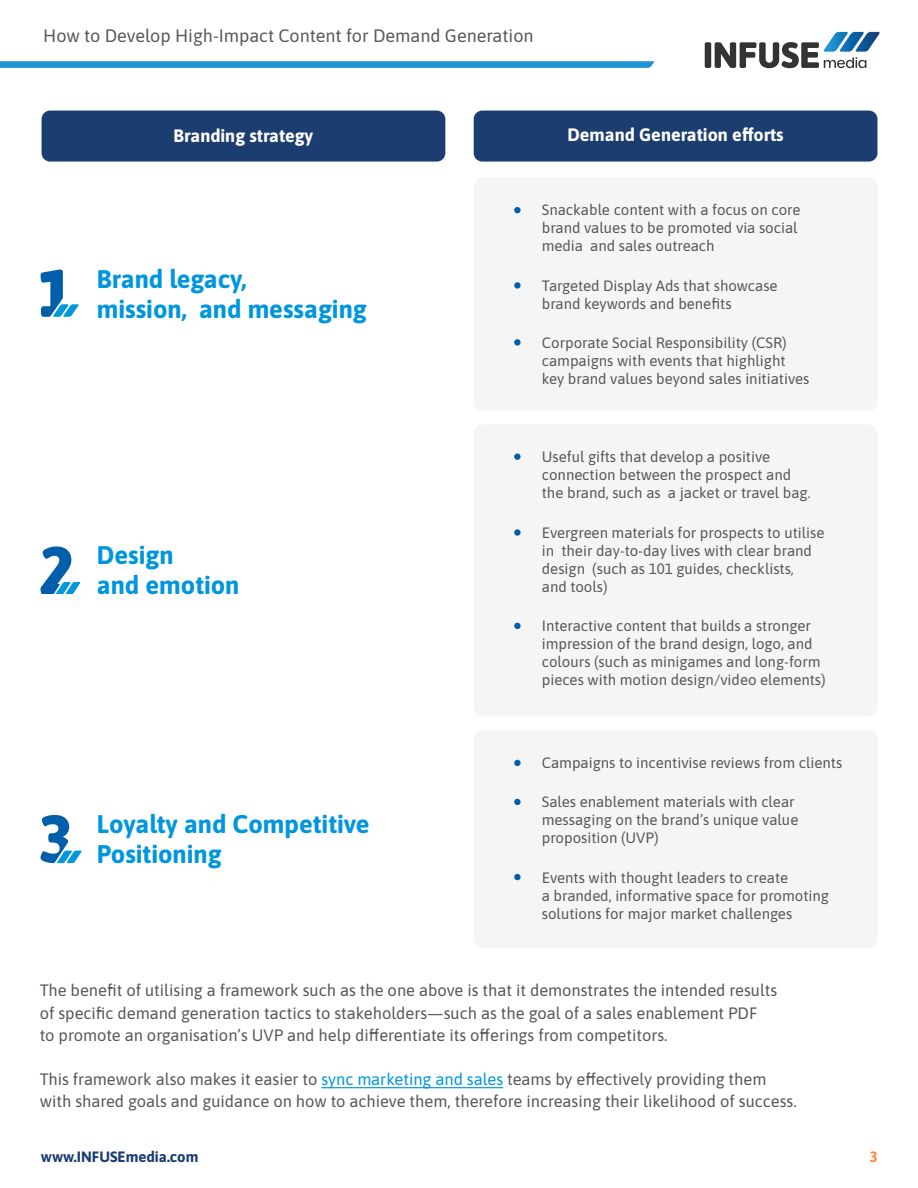
<style>
.page{position:relative;width:918px;height:1188px;background:#fff}
.page>*{position:absolute;margin:0;border:0;box-sizing:border-box;transform-origin:0 0}
.t1{font:700 25.5px/30px "Asap";color:#0096de}
.t2{font:18px "Asap";color:#585856}
.t3{font:700 18px "Asap";color:#fff}
.t4{font:16.5px/22.5px "Asap";color:#575756}
.t5{font:15px/18px "Asap";color:#575756}
.t6{font:700 15px "Asap";color:#1c3d70}
.t7{font:700 15px "Asap";color:#fe8636}
.s1{color:#0096de}
</style>
<div class="page">
<svg style="left:0;top:61px;width:655px;height:7px;background:#2b98d4"></svg>
<div style="left:42px;top:111px;width:403px;height:51px;background:#1c3d70;border-radius:9px"></div>
<div style="left:474px;top:178px;width:403px;height:233px;background:#f5f5f5;border-radius:9px"></div>
<div style="left:474px;top:730px;width:403px;height:218px;background:#f5f5f5;border-radius:9px"></div>
<div style="left:474px;top:425px;width:403px;height:291px;background:#f5f5f5;border-radius:9px"></div>
<div style="left:474px;top:111px;width:403px;height:51px;background:#1c3d70;border-radius:9px"></div>
<svg style="left:41px;top:269px;width:38px;height:48px"></svg>
<div style="left:514px;top:207px;width:7px;height:6px;background:#005eab;border-radius:50%"></div>
<div style="left:514px;top:760px;width:7px;height:6px;background:#005eab;border-radius:50%"></div>
<svg style="left:514px;top:282px;width:7px;height:7px"></svg>
<div style="left:514px;top:799px;width:7px;height:6px;background:#005eab;border-radius:50%"></div>
<svg style="left:514px;top:529px;width:7px;height:7px"></svg>
<div style="left:514px;top:453px;width:7px;height:7px;background:#005eab;border-radius:50%"></div>
<svg style="left:514px;top:339px;width:7px;height:7px"></svg>
<div style="left:514px;top:874px;width:7px;height:6px;background:#005eab;border-radius:50%"></div>
<div style="left:514px;top:623px;width:7px;height:6px;background:#005eab;border-radius:50%"></div>
<svg style="left:40px;top:546px;width:40px;height:48px"></svg>
<svg style="left:41px;top:815px;width:41px;height:48px"></svg>
<hr style="left:321px;top:1087px;width:182px;height:1px;background:#0096de">
<svg style="left:705px;top:32px;width:175px;height:36px"></svg>
<p class="t2" style="left:43px;top:23px;width:492px">How to Develop High-Impact Content for Demand Generation</p>
<p class="t3" style="left:174px;top:123px;width:141px">Branding strategy</p>
<p class="t3" style="left:567px;top:122px;width:218px">Demand Generation efforts</p>
<h1 class="t1" style="left:97px;top:262px;width:271px">Brand legacy,<br>mission, and messaging</h1>
<h1 class="t1" style="left:97px;top:539px;width:144px">Design<br>and emotion</h1>
<h1 class="t1" style="left:97px;top:807px;width:274px">Loyalty and Competitive<br>Positioning</h1>
<p class="t5" style="left:542px;top:200px;width:260px">Snackable content with a focus on core brand values to be promoted via social media and sales outreach</p>
<p class="t5" style="left:542px;top:275px;width:237px">Targeted Display Ads that showcase brand keywords and benefits</p>
<p class="t5" style="left:542px;top:333px;width:269px">Corporate Social Responsibility (CSR) campaigns with events that highlight key brand values beyond sales initiatives</p>
<p class="t5" style="left:542px;top:447px;width:270px">Useful gifts that develop a positive connection between the prospect and the brand, such as a jacket or travel bag.</p>
<p class="t5" style="left:542px;top:522px;width:284px">Evergreen materials for prospects to utilise in their day-to-day lives with clear brand design (such as 101 guides, checklists,<br>and tools)</p>
<p class="t5" style="left:542px;top:616px;width:285px">Interactive content that builds a stronger impression of the brand design, logo, and colours (such as minigames and long-form pieces with motion design/video elements)</p>
<p class="t5" style="left:542px;top:753px;width:302px">Campaigns to incentivise reviews from clients</p>
<p class="t5" style="left:542px;top:792px;width:258px">Sales enablement materials with clear messaging on the brand’s unique value proposition (UVP)</p>
<p class="t5" style="left:542px;top:867px;width:289px">Events with thought leaders to create<br>a branded, informative space for promoting solutions for major market challenges</p>
<p class="t4" style="left:40px;top:978px;width:739px">The benefit of utilising a framework such as the one above is that it demonstrates the intended results of specific demand generation tactics to stakeholders—such as the goal of a sales enablement PDF<br>to promote an organisation’s UVP and help differentiate its offerings from competitors.</p>
<p class="t4" style="left:40px;top:1067px;width:758px">This framework also makes it easier to <span class="s1">sync marketing and sales</span> teams by effectively providing them with shared goals and guidance on how to achieve them, therefore increasing their likelihood of success.</p>
<p class="t6" style="left:41px;top:1146px;width:159px">www.INFUSEmedia.com</p>
<p class="t7" style="left:870px;top:1146px;width:10px">3</p>
</div>
